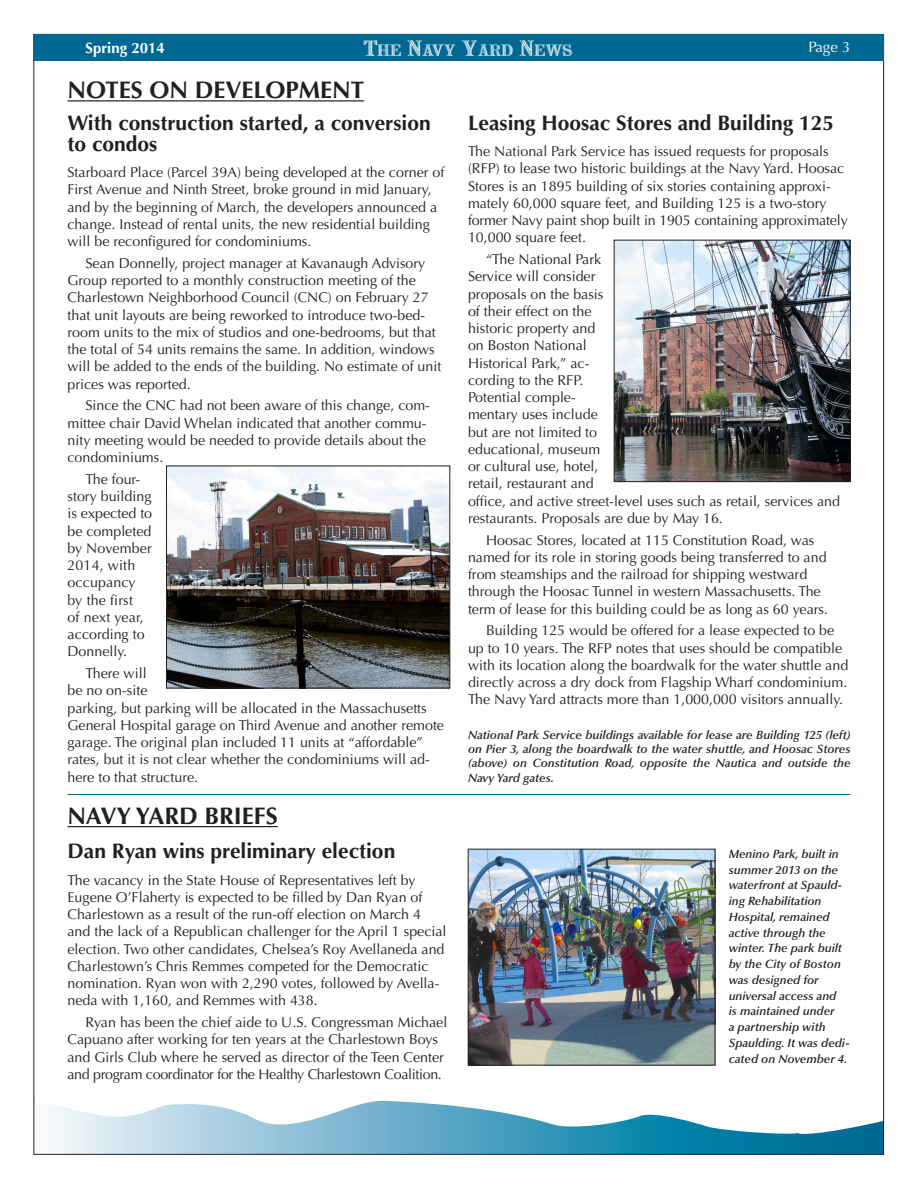
<style>
.page{position:relative;width:918px;height:1188px;background:#fff}
.page>*{position:absolute;margin:0;border:0;box-sizing:border-box;transform-origin:0 0}
.Subhead{font:700 24px "Optima";color:#231f20}
.Subhead-2{font:700 21px/21px "Optima";color:#231f20}
.t1{font:15.75px "Nauert";color:#fff;scale:1.1 1}
.t2{font:700 15px "Optima";color:#fff}
.t3{font:15px "Optima";color:#fff}
.t4{font:14.25px/17.2px "Optima";color:#231f20}
.t5{font:italic 600 12px/15.8px "Optima";color:#231f20;text-align:justify}
.s1{font-size:21px}
</style>
<div class="page">
<svg style="left:51px;top:1100px;width:831px;height:53px"></svg>
<div style="left:33px;top:34px;width:851px;height:27px;background:#006893"></div>
<hr style="left:68px;top:100px;width:296px;height:1px;background:#231f20">
<img style="left:168px;top:468px;width:280px;height:218px">
<div style="left:166px;top:466px;width:284px;height:222px;border:1px solid #231f20"></div>
<hr style="left:68px;top:794px;width:782px;height:1px;background:#006893">
<hr style="left:68px;top:826px;width:210px;height:1px;background:#231f20">
<img style="left:470px;top:851px;width:243px;height:212px">
<div style="left:468px;top:849px;width:247px;height:216px;border:1px solid #231f20"></div>
<img style="left:616px;top:242px;width:232px;height:238px">
<div style="left:614px;top:240px;width:236px;height:242px;border:1px solid #231f20"></div>
<p class="t2" style="left:86px;top:39px;width:81px">Spring 2014</p>
<p class="t1" style="left:363px;top:43px;width:191px"><span class="s1">T</span>HE <span class="s1">N</span>AVY <span class="s1">Y</span>ARD <span class="s1">N</span>EWS</p>
<p class="t3" style="left:809px;top:39px;width:43px">Page 3</p>
<p class="Subhead" style="left:68px;top:76px;width:298px">NOTES ON DEVELOPMENT</p>
<p class="Subhead-2" style="left:68px;top:112px;width:365px">With construction started, a conversion to condos</p>
<p class="t4" style="left:68px;top:164px;width:378px">Starboard Place (Parcel 39A) being developed at the corner of First Avenue and Ninth Street, broke ground in mid January, and by the beginning of March, the developers announced a change. Instead of rental units, the new residential building will be reconfigured for condominiums.</p>
<p class="t4" style="left:68px;top:255px;width:375px;text-indent:18px">Sean Donnelly, project manager at Kavanaugh Advisory Group reported to a monthly construction meeting of the Charlestown Neighborhood Council (CNC) on February 27 that unit layouts are being reworked to introduce two-bed&shy;room units to the mix of studios and one-bedrooms, but that the total of 54 units remains the same. In addition, windows will be added to the ends of the building. No estimate of unit prices was reported.</p>
<p class="t4" style="left:68px;top:397px;width:364px;text-indent:18px">Since the CNC had not been aware of this change, com&shy;mittee chair David Whelan indicated that another commu&shy;nity meeting would be needed to provide details about the condominiums.</p>
<p class="t4" style="left:68px;top:471px;width:86px;text-indent:18px">The four&shy;story building is expected to be completed by November<br>2014, with occupancy by the first<br>of next year, according to<br>Donnelly.</p>
<p class="t4" style="left:68px;top:665px;width:378px;text-indent:18px">There will<br>be no on-site<br>parking, but parking will be allocated in the Massachusetts General Hospital garage on Third Avenue and another remote garage. The original plan included 11 units at “affordable” rates, but it is not clear whether the condominiums will ad&shy;here to that structure.</p>
<p class="Subhead" style="left:68px;top:802px;width:212px">NAVY YARD BRIEFS</p>
<p class="Subhead-2" style="left:68px;top:841px;width:329px">Dan Ryan wins preliminary election</p>
<p class="t4" style="left:68px;top:871px;width:381px">The vacancy in the State House of Representatives left by Eugene O’Flaherty is expected to be filled by Dan Ryan of Charlestown as a result of the run-off election on March 4 and the lack of a Republican challenger for the April 1 special election. Two other candidates, Chelsea’s Roy Avellaneda and Charlestown’s Chris Remmes competed for the Democratic nomination. Ryan won with 2,290 votes, followed by Avella&shy;neda with 1,160, and Remmes with 438.</p>
<p class="t4" style="left:68px;top:1014px;width:381px;text-indent:18px">Ryan has been the chief aide to U.S. Congressman Michael Capuano after working for ten years at the Charlestown Boys and Girls Club where he served as director of the Teen Center and program coordinator for the Healthy Charlestown Coalition.</p>
<p class="Subhead-2" style="left:468px;top:112px;width:368px">Leasing Hoosac Stores and Building 125</p>
<p class="t4" style="left:468px;top:143px;width:382px">The National Park Service has issued requests for proposals (RFP) to lease two historic buildings at the Navy Yard. Hoosac Stores is an 1895 building of six stories containing approxi&shy;mately 60,000 square feet, and Building 125 is a two-story former Navy paint shop built in 1905 containing approximately 10,000 square feet.</p>
<p class="t4" style="left:468px;top:251px;width:374px;text-indent:18px">“The National Park<br>Service will consider<br>proposals on the basis<br>of their effect on the<br>historic property and<br>on Boston National<br>Historical Park,” ac-<br>cording to the RFP.<br>Potential comple-<br>mentary uses include<br>but are not limited to<br>educational, museum<br>or cultural use, hotel,<br>retail, restaurant and<br>office, and active street-level uses such as retail, services and restaurants. Proposals are due by May 16.</p>
<p class="t4" style="left:468px;top:531px;width:362px;text-indent:18px">Hoosac Stores, located at 115 Constitution Road, was named for its role in storing goods being transferred to and from steamships and the railroad for shipping westward through the Hoosac Tunnel in western Massachusetts. The term of lease for this building could be as long as 60 years.</p>
<p class="t4" style="left:468px;top:622px;width:382px;text-align:center">Building 125 would be offered for a lease expected to be<br>up to 10 years. The RFP notes that uses should be compatible with its location along the boardwalk for the water shuttle and directly across a dry dock from Flagship Wharf condominium.<br>The Navy Yard attracts more than 1,000,000 visitors annually.</p>
<p class="t5" style="left:468px;top:728px;width:384px;line-height:14.2px">National Park Service buildings available for lease are Building 125 (left) on Pier 3, along the boardwalk to the water shuttle, and Hoosac Stores (above) on Constitution Road, opposite the Nautica and outside the Navy Yard gates.</p>
<p class="t5" style="left:729px;top:846px;width:123px;text-align:left">Menino Park, built in summer 2013 on the waterfront at Spauld&shy;ing Rehabilitation<br>Hospital, remained active through the winter. The park built by the City of Boston was designed for universal access and<br>is maintained under<br>a partnership with<br>Spaulding. It was dedi&shy;cated on November 4.</p>
</div>
